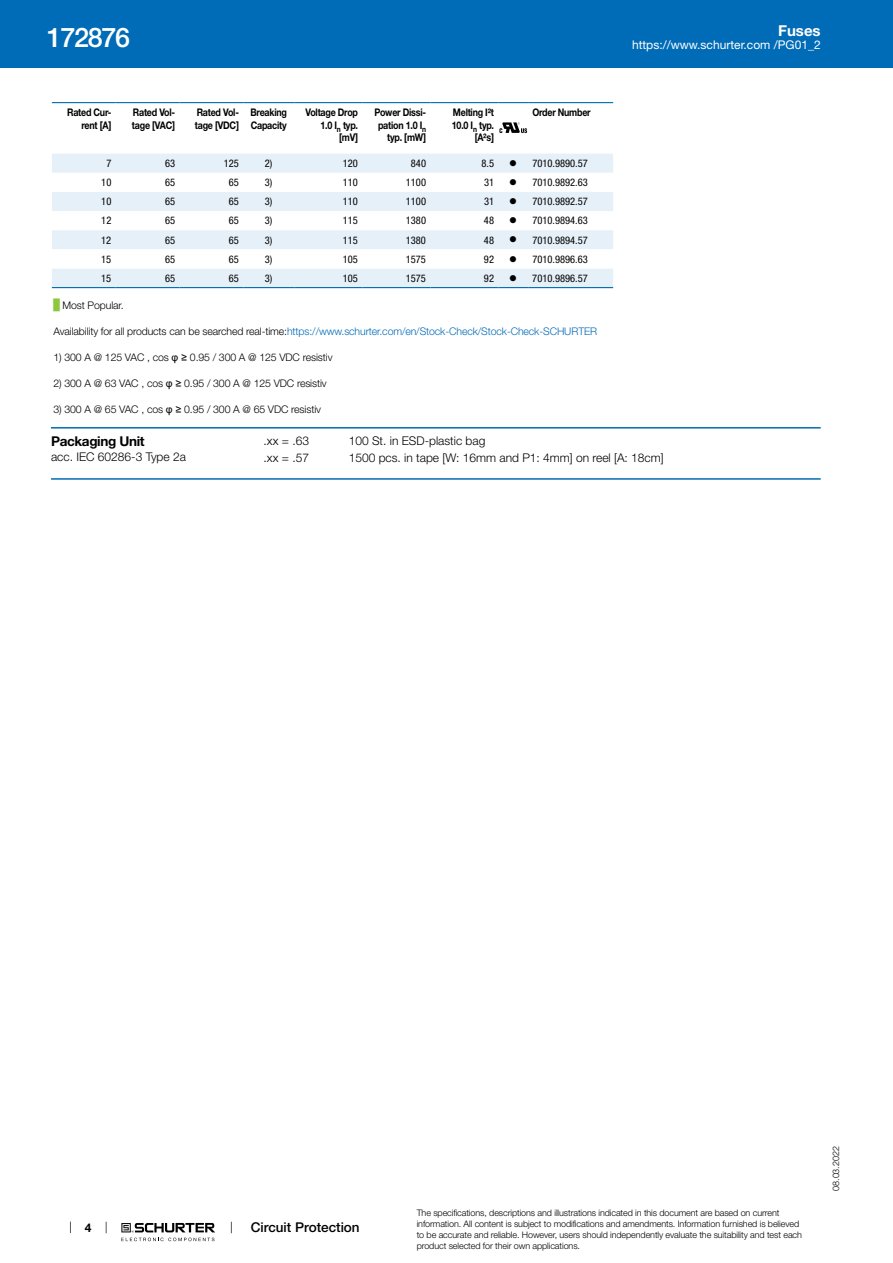
<style>
.page{position:relative;width:893px;height:1263px;background:#fff}
.page>*{position:absolute;margin:0;border:0;box-sizing:border-box;transform-origin:0 0}
.t1{font:500 27px "Helvetica Neue LT";letter-spacing:-.05em;color:#fff}
.t2{font:700 15px "Helvetica Neue LT";color:#fff}
.t3{font:500 13.5px "Helvetica Neue LT";color:#000}
.t4{font:700 13.5px "Helvetica Neue LT";letter-spacing:-.025em;color:#000}
.t5{font:300 12px "Helvetica Neue LT";color:#000}
.t6{font:12px "Helvetica Neue LT";color:#fff}
.t7{font:700 12px "Helvetica Neue LT";color:#000}
.t8{font:condensed 10.5px "Helvetica Neue LT";color:#000}
.t9{font:700 10.5px/12.6px "Helvetica Neue LT";letter-spacing:-.025em;color:#000;text-align:right;scale:.85 1}
.t10{font:300 10.5px "Helvetica Neue LT";letter-spacing:-.01em;color:#000}
.t11{font:300 10.5px "Helvetica Neue LT";letter-spacing:-.01em;color:#006bb6}
.t12{font:300 9px/10.8px "Helvetica Neue LT";letter-spacing:-.01em;color:#000}
.s1{font-family:"Arial Unicode MS";font-weight:400;color:#8dc63f}
.s2{color:#000}
.s3{font-family:"Arial Unicode MS";font-weight:400}
</style>
<div class="page">
<svg style="left:70px;top:1221px;width:1px;height:12px"></svg>
<svg style="left:121px;top:1223px;width:94px;height:18px"></svg>
<div style="left:0;top:0;width:893px;height:68px;background:#006bb6"></div>
<div style="left:52px;top:154px;width:561px;height:19px;background:#e6f0f8"></div>
<svg style="left:52px;top:192px;width:561px;height:97px;fill:#e6f0f8"></svg>
<hr style="left:52px;top:102px;width:64px;height:1px;background:#006bb6">
<hr style="left:116px;top:102px;width:63px;height:1px;background:#006bb6">
<hr style="left:179px;top:102px;width:64px;height:1px;background:#006bb6">
<hr style="left:243px;top:102px;width:51px;height:1px;background:#006bb6">
<hr style="left:294px;top:102px;width:68px;height:1px;background:#006bb6">
<hr style="left:362px;top:102px;width:68px;height:1px;background:#006bb6">
<hr style="left:430px;top:102px;width:68px;height:1px;background:#006bb6">
<hr style="left:498px;top:102px;width:30px;height:1px;background:#006bb6">
<hr style="left:528px;top:102px;width:85px;height:1px;background:#006bb6">
<hr style="left:52px;top:287px;width:64px;height:1px;background:#006bb6">
<hr style="left:116px;top:287px;width:63px;height:1px;background:#006bb6">
<hr style="left:179px;top:287px;width:64px;height:1px;background:#006bb6">
<hr style="left:243px;top:287px;width:51px;height:1px;background:#006bb6">
<hr style="left:294px;top:287px;width:68px;height:1px;background:#006bb6">
<hr style="left:362px;top:287px;width:68px;height:1px;background:#006bb6">
<hr style="left:430px;top:287px;width:68px;height:1px;background:#006bb6">
<hr style="left:498px;top:287px;width:30px;height:1px;background:#006bb6">
<hr style="left:528px;top:287px;width:85px;height:1px;background:#006bb6">
<svg style="left:52px;top:103px;width:561px;height:31px"></svg>
<hr style="left:51px;top:427px;width:770px;height:2px;background:#006bb6">
<hr style="left:51px;top:478px;width:770px;height:2px;background:#006bb6">
<h1 class="t1" style="left:47px;top:21px;width:85px">172876</h1>
<h2 class="t2" style="left:778px;top:21px;width:44px">Fuses</h2>
<h3 class="t6" style="left:632px;top:38px;width:190px">https://www.schurter.com /PG01_2</h3>
<p class="t9" style="left:67px;top:106px;width:54px">Rated Cur&shy;rent [A]</p>
<p class="t9" style="left:132px;top:106px;width:52px;text-align:left">Rated Vol&shy;tage [VAC]</p>
<p class="t9" style="left:195px;top:106px;width:53px;text-align:left">Rated Vol&shy;tage [VDC]</p>
<p class="t9" style="left:251px;top:106px;width:44px;text-align:left">Breaking<br>Capacity</p>
<p class="t9" style="left:305px;top:106px;width:63px">Voltage Drop<br>1.0 I<sub>n</sub> typ. [mV]</p>
<p class="t9" style="left:374px;top:106px;width:62px">Power Dissi&shy;pation 1.0 I<sub>n </sub>typ. [mW]</p>
<p class="t9" style="left:452px;top:106px;width:51px">Melting I²t<br>10.0 I<sub>n</sub> typ. [A²s]</p>
<p class="t9" style="left:532px;top:106px;width:70px">Order Number</p>
<p class="t8" style="left:106px;top:157px;width:7px">7</p>
<p class="t8" style="left:165px;top:157px;width:12px">63</p>
<p class="t8" style="left:224px;top:157px;width:17px">125</p>
<p class="t8" style="left:265px;top:157px;width:9px">2)</p>
<p class="t8" style="left:343px;top:157px;width:17px">120</p>
<p class="t8" style="left:411px;top:157px;width:17px">840</p>
<p class="t8" style="left:481px;top:157px;width:14px">8.5</p>
<p class="t8" style="left:509px;top:157px;width:80px">● 7010.9890.57</p>
<p class="t8" style="left:101px;top:176px;width:12px">10</p>
<p class="t8" style="left:165px;top:176px;width:12px">65</p>
<p class="t8" style="left:229px;top:176px;width:12px">65</p>
<p class="t8" style="left:265px;top:176px;width:9px">3)</p>
<p class="t8" style="left:343px;top:176px;width:17px">110</p>
<p class="t8" style="left:406px;top:176px;width:22px">1100</p>
<p class="t8" style="left:484px;top:176px;width:12px">31</p>
<p class="t8" style="left:509px;top:176px;width:80px">● 7010.9892.63</p>
<p class="t8" style="left:101px;top:195px;width:12px">10</p>
<p class="t8" style="left:165px;top:195px;width:12px">65</p>
<p class="t8" style="left:229px;top:195px;width:12px">65</p>
<p class="t8" style="left:265px;top:195px;width:9px">3)</p>
<p class="t8" style="left:343px;top:195px;width:17px">110</p>
<p class="t8" style="left:406px;top:195px;width:22px">1100</p>
<p class="t8" style="left:484px;top:195px;width:12px">31</p>
<p class="t8" style="left:509px;top:195px;width:80px">● 7010.9892.57</p>
<p class="t8" style="left:101px;top:215px;width:12px">12</p>
<p class="t8" style="left:165px;top:215px;width:12px">65</p>
<p class="t8" style="left:229px;top:215px;width:12px">65</p>
<p class="t8" style="left:265px;top:215px;width:9px">3)</p>
<p class="t8" style="left:343px;top:215px;width:17px">115</p>
<p class="t8" style="left:406px;top:215px;width:22px">1380</p>
<p class="t8" style="left:484px;top:215px;width:12px">48</p>
<p class="t8" style="left:509px;top:215px;width:80px">● 7010.9894.63</p>
<p class="t8" style="left:101px;top:234px;width:12px">12</p>
<p class="t8" style="left:165px;top:234px;width:12px">65</p>
<p class="t8" style="left:229px;top:234px;width:12px">65</p>
<p class="t8" style="left:265px;top:234px;width:9px">3)</p>
<p class="t8" style="left:343px;top:234px;width:17px">115</p>
<p class="t8" style="left:406px;top:234px;width:22px">1380</p>
<p class="t8" style="left:484px;top:234px;width:12px">48</p>
<p class="t8" style="left:509px;top:234px;width:80px">● 7010.9894.57</p>
<p class="t8" style="left:101px;top:253px;width:12px">15</p>
<p class="t8" style="left:165px;top:253px;width:12px">65</p>
<p class="t8" style="left:229px;top:253px;width:12px">65</p>
<p class="t8" style="left:265px;top:253px;width:9px">3)</p>
<p class="t8" style="left:343px;top:253px;width:17px">105</p>
<p class="t8" style="left:406px;top:253px;width:22px">1575</p>
<p class="t8" style="left:484px;top:253px;width:12px">92</p>
<p class="t8" style="left:509px;top:253px;width:80px">● 7010.9896.63</p>
<p class="t8" style="left:101px;top:272px;width:12px">15</p>
<p class="t8" style="left:165px;top:272px;width:12px">65</p>
<p class="t8" style="left:229px;top:272px;width:12px">65</p>
<p class="t8" style="left:265px;top:272px;width:9px">3)</p>
<p class="t8" style="left:343px;top:272px;width:17px">105</p>
<p class="t8" style="left:406px;top:272px;width:22px">1575</p>
<p class="t8" style="left:484px;top:272px;width:12px">92</p>
<p class="t8" style="left:509px;top:272px;width:80px">● 7010.9896.57</p>
<p class="t10" style="left:54px;top:298px;width:72px"><span class="s1">█</span> Most Popular.</p>
<p class="t11" style="left:54px;top:325px;width:545px"><span class="s2">Availability for all products can be searched real-time:</span>https://www.schurter.com/en/Stock-Check/Stock-Check-SCHURTER</p>
<p class="t10" style="left:54px;top:351px;width:281px">1) 300 A @ 125 VAC , cos <span class="s3">φ ≥</span> 0.95 / 300 A @ 125 VDC resistiv</p>
<p class="t10" style="left:54px;top:377px;width:275px">2) 300 A @ 63 VAC , cos <span class="s3">φ ≥</span> 0.95 / 300 A @ 125 VDC resistiv</p>
<p class="t10" style="left:54px;top:403px;width:269px">3) 300 A @ 65 VAC , cos <span class="s3">φ ≥</span> 0.95 / 300 A @ 65 VDC resistiv</p>
<h3 class="t4" style="left:51px;top:433px;width:95px">Packaging Unit</h3>
<h3 class="t5" style="left:51px;top:449px;width:136px">acc. IEC 60286-3 Type 2a</h3>
<h3 class="t5" style="left:264px;top:433px;width:47px">.xx = .63</h3>
<h3 class="t5" style="left:349px;top:433px;width:138px">100 St. in ESD-plastic bag</h3>
<h3 class="t5" style="left:264px;top:450px;width:47px">.xx = .57</h3>
<h3 class="t5" style="left:349px;top:450px;width:317px">1500 pcs. in tape [W: 16mm and P1: 4mm] on reel [A: 18cm]</h3>
<h3 class="t7" style="left:85px;top:1220px;width:8px">4</h3>
<h3 class="t3" style="left:251px;top:1219px;width:110px">Circuit Protection</h3>
<p class="t12" style="left:417px;top:1207px;width:387px">The specifications, descriptions and illustrations indicated in this document are based on current information. All content is subject to modifications and amendments. Information furnished is believed to be accurate and reliable. However, users should independently evaluate the suitability and test each product selected for their own applications.</p>
<p class="t12" style="left:830px;top:1191px;width:46px;rotate:-90deg">08.03.2022</p>
</div>
